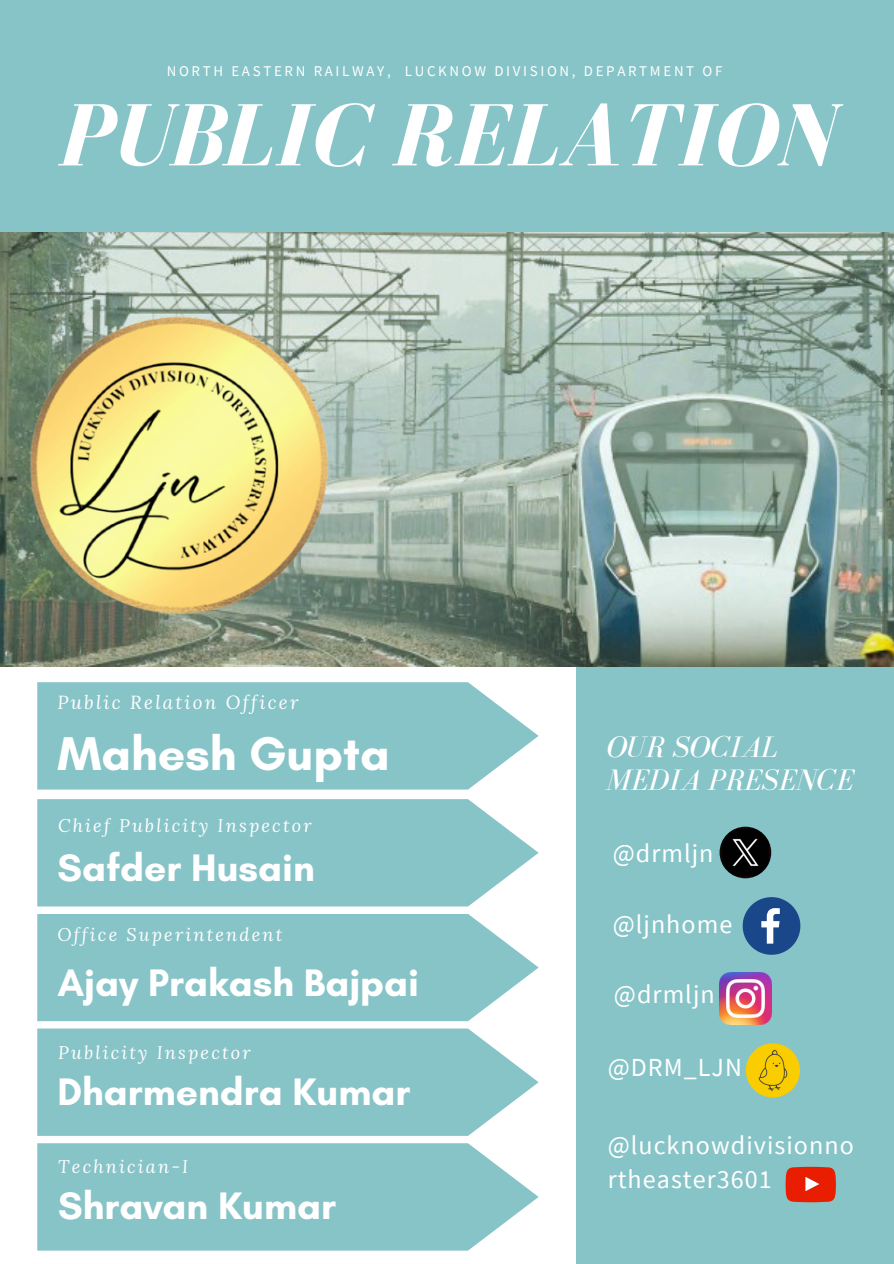
<style>
.page{position:relative;width:894px;height:1264px;background:#fff}
.page>*{position:absolute;margin:0;border:0;box-sizing:border-box;transform-origin:0 0}
.t1{font:italic 700 90.9px "Bodoni FLF";color:#fff}
.t2{font:700 48.15px "Glacial Indifference";color:#fff}
.t3{font:700 39px "Glacial Indifference";color:#fff}
.t4{font:italic 30.45px/32.5px "Bodoni FLF";color:#fff}
.t5{font:26.1px/34px "Source Sans Pro";letter-spacing:.04em;color:#fff}
.t6{font:italic 18.75px "Lora";letter-spacing:.12em;color:#fff}
.t7{font:italic 18px "Lora";letter-spacing:.12em;color:#fff}
.t8{font:14.85px "Source Sans Pro";letter-spacing:.18em;color:#fff}
</style>
<div class="page">
<div style="left:576px;top:642px;width:317px;height:621px;background:#87c4c8"></div>
<img style="left:0;top:232px;width:893px;height:434px">
<div style="left:0;top:0;width:893px;height:232px;background:#87c4c8"></div>
<img style="left:18px;top:304px;width:334px;height:331px">
<img style="left:719px;top:826px;width:52px;height:52px;border-radius:50%">
<svg style="left:742px;top:897px;width:58px;height:57px"></svg>
<img style="left:719px;top:972px;width:52px;height:52px">
<img style="left:745px;top:1043px;width:54px;height:54px;border-radius:50%">
<svg style="left:785px;top:1166px;width:50px;height:36px;background:#e2361d"></svg>
<svg style="left:37px;top:682px;width:501px;height:107px;background:#8fc8cb"></svg>
<svg style="left:37px;top:799px;width:501px;height:107px;background:#8fc8cb"></svg>
<svg style="left:37px;top:914px;width:501px;height:107px;background:#8fc8cb"></svg>
<svg style="left:37px;top:1028px;width:501px;height:107px;background:#8fc8cc"></svg>
<svg style="left:37px;top:1143px;width:501px;height:107px;background:#8fc8cb"></svg>
<p class="t8" style="left:167px;top:61px;width:557px">NORTH EASTERN RAILWAY, LUCKNOW DIVISION, DEPARTMENT OF</p>
<p class="t1" style="left:59px;top:87px;width:773px">PUBLIC RELATION</p>
<p class="t6" style="left:57px;top:689px;width:243px">Public Relation Officer</p>
<p class="t2" style="left:57px;top:723px;width:334px">Mahesh Gupta</p>
<p class="t7" style="left:58px;top:812px;width:255px">Chief Publicity Inspector</p>
<p class="t3" style="left:57px;top:844px;width:259px">Safder Husain</p>
<p class="t7" style="left:57px;top:921px;width:226px">Office Superintendent</p>
<p class="t3" style="left:57px;top:958px;width:363px">Ajay Prakash Bajpai</p>
<p class="t7" style="left:58px;top:1040px;width:194px">Publicity Inspector</p>
<p class="t3" style="left:57px;top:1067px;width:354px">Dharmendra Kumar</p>
<p class="t7" style="left:58px;top:1154px;width:132px">Technician-I</p>
<p class="t3" style="left:58px;top:1182px;width:279px">Shravan Kumar</p>
<p class="t4" style="left:606px;top:731px;width:249px">OUR SOCIAL<br>MEDIA PRESENCE</p>
<p class="t5" style="left:612px;top:835px;width:102px">@drmljn</p>
<p class="t5" style="left:612px;top:906px;width:121px">@ljnhome</p>
<p class="t5" style="left:613px;top:976px;width:102px">@drmljn</p>
<p class="t5" style="left:607px;top:1049px;width:136px">@DRM_LJN</p>
<p class="t5" style="left:607px;top:1127px;width:247px">@lucknowdivisionno rtheaster3601</p>
</div>
